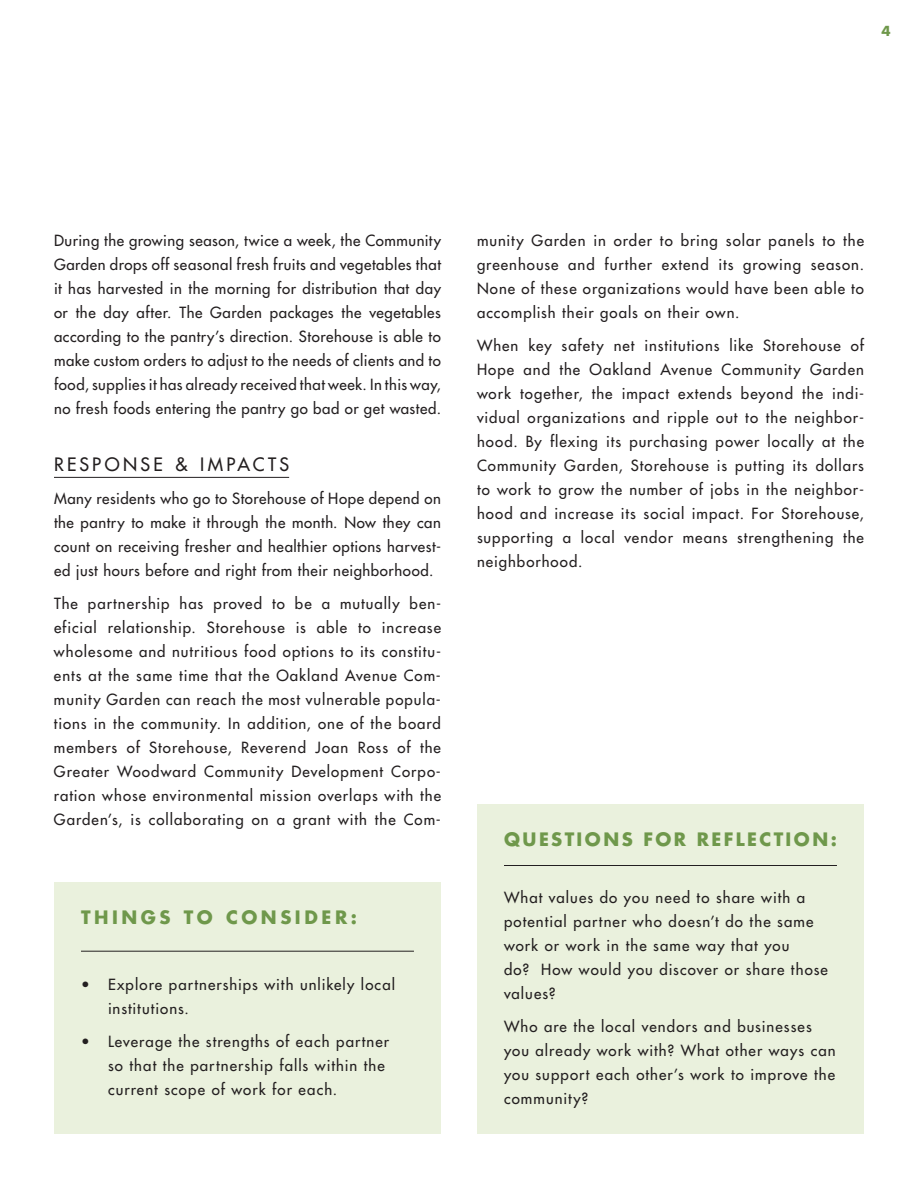
<style>
.page{position:relative;width:918px;height:1188px;background:#fff}
.page>*{position:absolute;margin:0;border:0;box-sizing:border-box;transform-origin:0 0}
.t1{font:700 18px "Futura Std";letter-spacing:.185em;color:#6f984b}
.t2{font:500 18px "Futura Std";letter-spacing:.18em;color:#231f20}
.t3{font:500 15px/24px "Futura Std";letter-spacing:.065em;color:#231f20;text-align:justify}
.t4{font:700 13.5px "Futura Std";color:#6f984b}
</style>
<div class="page">
<hr style="left:54px;top:477px;width:235px;height:1px;background:#231f20">
<div style="left:477px;top:804px;width:387px;height:330px;background:#eaf1dd"></div>
<hr style="left:504px;top:865px;width:333px;height:1px;background:#231f20">
<div style="left:54px;top:882px;width:387px;height:252px;background:#eaf1dd"></div>
<hr style="left:81px;top:951px;width:333px;height:1px;background:#231f20">
<p class="t4" style="left:881px;top:22px;width:11px">4</p>
<p class="t3" style="left:54px;top:229px;width:389px">During the growing season, twice a week, the Community Garden drops off seasonal fresh fruits and vegetables that it has harvested in the morning for distribution that day or the day after. The Garden packages the vegetables according to the pantry’s direction. Storehouse is able to make custom orders to adjust to the needs of clients and to food, supplies it has already received that week. In this way, no fresh foods entering the pantry go bad or get wasted.</p>
<p class="t2" style="left:54px;top:453px;width:160px">Respon se &amp; Impac</p>
<p class="t2" style="left:268px;top:453px;width:23px">ts</p>
<p class="t3" style="left:54px;top:487px;width:389px">Many residents who go to Storehouse of Hope depend on the pantry to make it through the month. Now they can count on receiving fresher and healthier options harvest&shy;ed just hours before and right from their neighborhood.</p>
<p class="t3" style="left:54px;top:592px;width:389px">The partnership has proved to be a mutually ben&shy;eficial relationship. Storehouse is able to increase wholesome and nutritious food options to its constitu&shy;ents at the same time that the Oakland Avenue Com&shy;munity Garden can reach the most vulnerable popula&shy;tions in the community. In addition, one of the board members of Storehouse, Reverend Joan Ross of the Greater Woodward Community Development Corpo&shy;ration whose environmental mission overlaps with the Garden’s, is collaborating on a grant with the Com-</p>
<p class="t1" style="left:81px;top:905px;width:119px">THI NGS TO</p>
<p class="t1" style="left:226px;top:905px;width:132px">CO NSI DER:</p>
<p class="t3" style="left:108px;top:973px;width:289px;text-indent:-27px">• Explore partnerships with unlikely local institutions.</p>
<p class="t3" style="left:108px;top:1030px;width:283px;text-align:left;text-indent:-27px">• Leverage the strengths of each partner so that the partnership falls within the current scope of work for each.</p>
<p class="t3" style="left:477px;top:229px;width:389px">munity Garden in order to bring solar panels to the greenhouse and further extend its growing season.<br>None of these organizations would have been able to accomplish their goals on their own.</p>
<p class="t3" style="left:477px;top:334px;width:389px">When key safety net institutions like Storehouse of Hope and the Oakland Avenue Community Garden work together, the impact extends beyond the indi&shy;vidual organizations and ripple out to the neighbor&shy;hood. By flexing its purchasing power locally at the Community Garden, Storehouse is putting its dollars to work to grow the number of jobs in the neighbor&shy;hood and increase its social impact. For Storehouse, supporting a local vendor means strengthening the neighborhood.</p>
<p class="t1" style="left:504px;top:827px;width:33px">QUESTIO</p>
<p class="t1" style="left:603px;top:827px;width:55px">NS FOR</p>
<p class="t1" style="left:697px;top:827px;width:90px">REF LECTIO</p>
<p class="t1" style="left:812px;top:827px;width:26px">N:</p>
<p class="t3" style="left:504px;top:885px;width:325px;text-align:left">What values do you need to share with a potential partner who doesn’t do the same work or work in the same way that you<br>do? How would you discover or share those values?</p>
<p class="t3" style="left:504px;top:1014px;width:333px;text-align:left">Who are the local vendors and businesses you already work with? What other ways can you support each other’s work to improve the community?</p>
</div>
